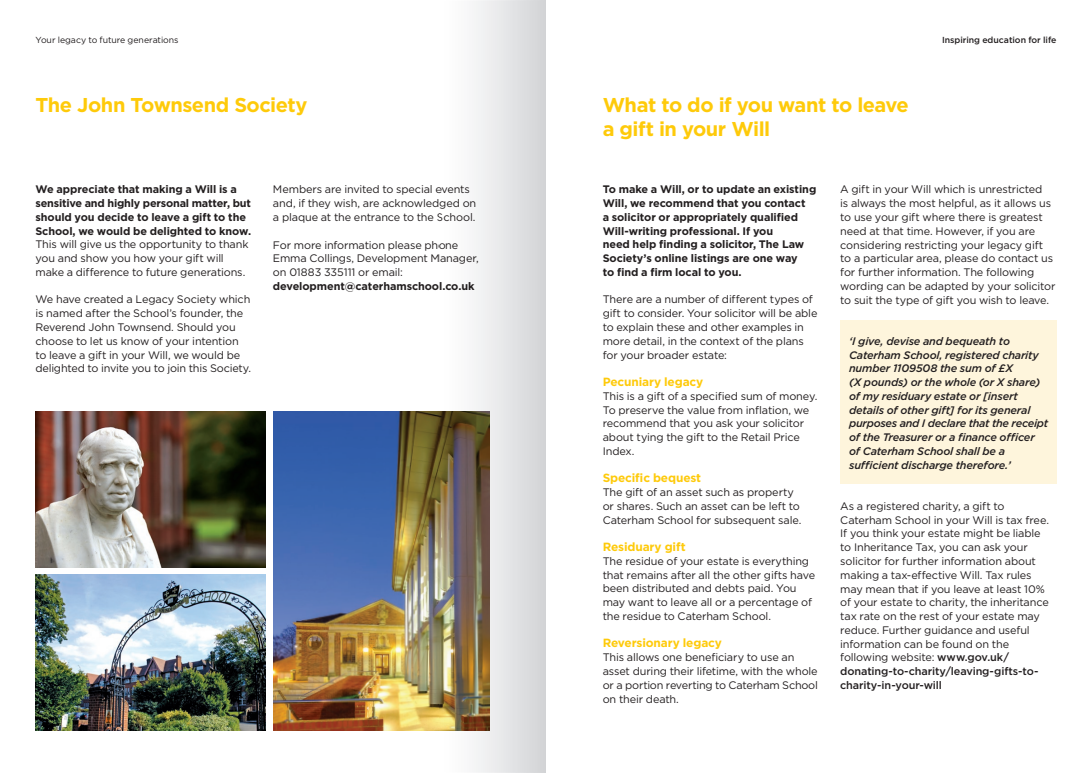
<style>
.page{position:relative;width:1092px;height:773px;background:#fff}
.page>*{position:absolute;margin:0;border:0;box-sizing:border-box;transform-origin:0 0}
.t1{font:700 20px/23.8px "Gotham";letter-spacing:-.025em;color:#feca0a}
.t2{font:700 11.88px "Gotham";letter-spacing:-.01em;color:#feca0a}
.t3{font:10.88px/13.8px "Gotham";letter-spacing:-.015em;color:#231f20}
.t4{font:700 10.88px/13.8px "Gotham";letter-spacing:-.01em;color:#231f20}
.t5{font:italic 500 10.88px/13.8px "Gotham";letter-spacing:-.015em;color:#231f20}
.t6{font:8.75px "Gotham";letter-spacing:-.005em;color:#231f20}
.t7{font:500 8.75px "Gotham";letter-spacing:-.005em;color:#231f20}
.s1{font-weight:400}
.s2{font-weight:700}
.s3{font-weight:500}
</style>
<div class="page">
<div style="left:840px;top:321px;width:216px;height:163px;background:#fef5dc"></div>
<img style="left:273px;top:411px;width:166px;height:319px">
<img style="left:35px;top:574px;width:231px;height:156px">
<img style="left:35px;top:411px;width:231px;height:156px">
<svg style="left:441px;top:2px;width:103px;height:768px"></svg>
<div style="left:439px;top:0;width:107px;height:772px;border:1px solid #fff"></div>
<p class="t6" style="left:35px;top:35px;width:145px">Your legacy to future generations</p>
<p class="t7" style="left:942px;top:35px;width:116px">Inspiring education for life</p>
<p class="t1" style="left:35px;top:93px;width:273px">The John Townsend Society</p>
<p class="t1" style="left:602px;top:93px;width:307px">What to do if you want to leave a gift in your Will</p>
<p class="t4" style="left:35px;top:182px;width:217px">We appreciate that making a Will is a sensitive and highly personal matter, but should you decide to leave a gift to the School, we would be delighted to know.<br><span class="s1">This will give us the opportunity to thank you and show you how your gift will make a difference to future generations.</span></p>
<p class="t3" style="left:35px;top:292px;width:217px">We have created a Legacy Society which is named after the School’s founder, the Reverend John Townsend. Should you choose to let us know of your intention to leave a gift in your Will, we would be delighted to invite you to join this Society.</p>
<p class="t3" style="left:273px;top:182px;width:205px">Members are invited to special events and, if they wish, are acknowledged on a plaque at the entrance to the School.</p>
<p class="t3" style="left:273px;top:237px;width:207px">For more information please phone Emma Collings, Development Manager, on 01883 335111 or email: <span class="s2">development@caterhamschool.co.uk</span></p>
<p class="t4" style="left:602px;top:182px;width:215px">To make a Will, or to update an existing Will, we recommend that you contact<br>a solicitor or appropriately qualified Will-writing professional. If you<br>need help finding a solicitor, The Law Society’s online listings are one way<br>to find a firm local to you.</p>
<p class="t3" style="left:602px;top:292px;width:216px">There are a number of different types of gift to consider. Your solicitor will be able to explain these and other examples in more detail, in the context of the plans for your broader estate:</p>
<p class="t2" style="left:602px;top:375px;width:102px">Pecuniary legacy</p>
<p class="t3" style="left:602px;top:389px;width:216px">This is a gift of a specified sum of money.<br>To preserve the value from inflation, we recommend that you ask your solicitor about tying the gift to the Retail Price<br>Index.</p>
<p class="t2" style="left:602px;top:471px;width:100px">Specific bequest</p>
<p class="t3" style="left:602px;top:485px;width:200px">The gift of an asset such as property or shares. Such an asset can be left to<br>Caterham School for subsequent sale.</p>
<p class="t2" style="left:602px;top:540px;width:84px">Residuary gift</p>
<p class="t3" style="left:602px;top:554px;width:214px">The residue of your estate is everything that remains after all the other gifts have been distributed and debts paid. You may want to leave all or a percentage of the residue to Caterham School.</p>
<p class="t2" style="left:602px;top:636px;width:121px">Reversionary legacy</p>
<p class="t3" style="left:602px;top:650px;width:217px">This allows one beneficiary to use an asset during their lifetime, with the whole or a portion reverting to Caterham School on their death.</p>
<p class="t3" style="left:840px;top:182px;width:217px">A gift in your Will which is unrestricted<br>is always the most helpful, as it allows us to use your gift where there is greatest need at that time. However, if you are considering restricting your legacy gift to a particular area, please do contact us for further information. The following wording can be adapted by your solicitor to suit the type of gift you wish to leave.</p>
<p class="t5" style="left:849px;top:334px;width:201px">‘I give, devise and bequeath to Caterham School, registered charity number 1109508 the sum of £X<br>(X pounds) or the whole (or X share) of my residuary estate or [insert details of other gift] for its general purposes and I declare that the receipt of the Treasurer or a finance officer of Caterham School shall be a sufficient discharge therefore.’</p>
<p class="t3" style="left:840px;top:499px;width:210px">As a registered charity, a gift to Caterham School in your Will is tax free.<br>If you think your estate might be liable to Inheritance Tax, you can ask your solicitor for further information about making a tax-effective Will. Tax rules may mean that if you leave at least 10% of your estate to charity, the inheritance tax rate on the rest of your estate may reduce. Further guidance and useful information can be found on the following website: <span class="s3">www.gov.uk/ donating-to-charity/leaving-gifts-to&shy;charity-in-your-will</span></p>
</div>
